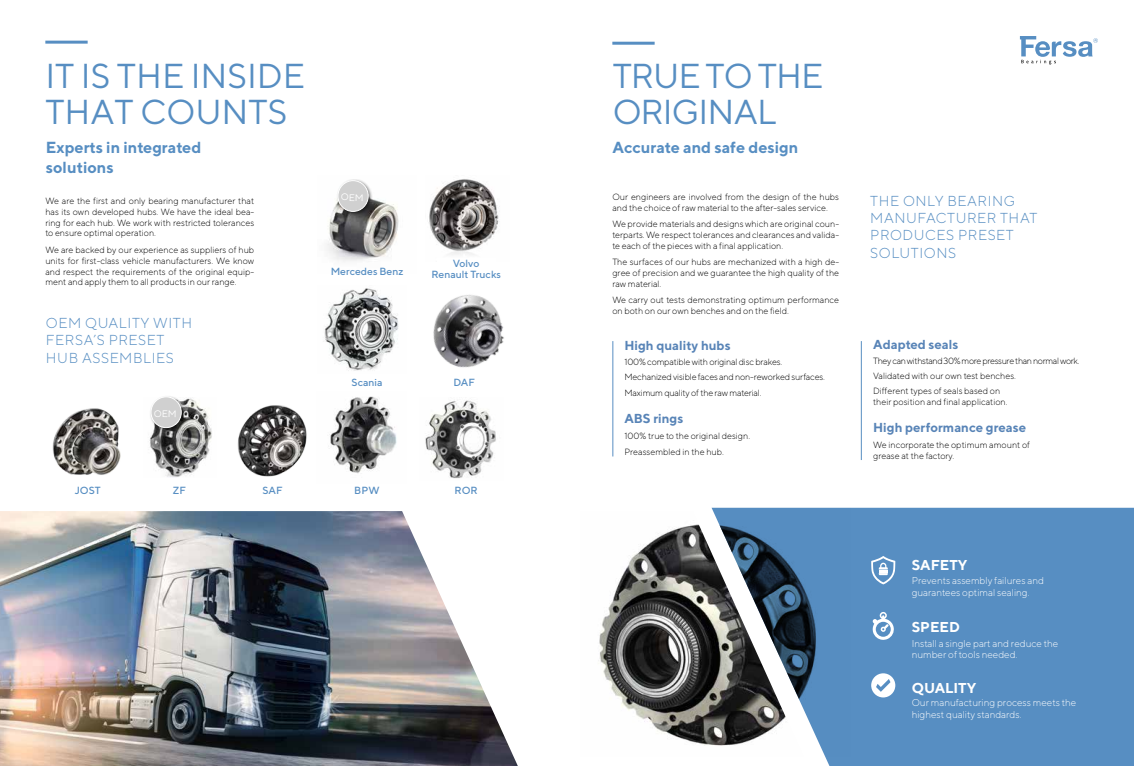
<style>
.page{position:relative;width:1134px;height:766px;background:#fff}
.page>*{position:absolute;margin:0;border:0;box-sizing:border-box;transform-origin:0 0}
.t1{font:34.6px/36px "TT Norms";color:#578ec2}
.t2{font:34.6px/36px "TT Norms";letter-spacing:-.025em;color:#578ec2}
.t3{font:700 16px/19.2px "TT Norms";color:#578ec2}
.t4{font:300 14.4px/17.3px "TT Norms";letter-spacing:.04em;color:#578ec2}
.t5{font:700 14.3px "TT Norms";color:#fff}
.t6{font:700 13px "TT Norms";color:#5884b7}
.t7{font:500 10.4px/11.5px "TT Norms";color:#578ec2;text-align:center}
.t8{font:300 9.9px/11.9px "TT Norms";color:#fff}
.t9{font:300 9px/10.8px "TT Norms";color:#000}
.t10{font:300 9px/15px "TT Norms";letter-spacing:-.02em;color:#000}
</style>
<div class="page">
<svg style="left:1020px;top:36px;width:78px;height:28px"></svg>
<div style="left:824px;top:507px;width:310px;height:258px;background:#578ec2"></div>
<img style="left:711px;top:507px;width:139px;height:248px">
<img style="left:0;top:511px;width:518px;height:254px">
<hr style="left:45px;top:41px;width:43px;height:3px;background:#578ec2">
<hr style="left:612px;top:42px;width:43px;height:3px;background:#578ec2">
<svg style="left:872px;top:611px;width:22px;height:28px"></svg>
<svg style="left:871px;top:556px;width:24px;height:28px"></svg>
<svg style="left:871px;top:673px;width:24px;height:24px"></svg>
<hr style="left:612px;top:341px;width:1px;height:115px;background:#578ec2">
<hr style="left:861px;top:341px;width:1px;height:119px;background:#578ec2">
<img style="left:598px;top:511px;width:210px;height:244px">
<img style="left:327px;top:199px;width:72px;height:63px">
<div style="left:336px;top:179px;width:37px;height:37px;background:#000;opacity:.5"></div>
<div style="left:338px;top:180px;width:30px;height:31px;background:#d0d0d0;border-radius:50%"></div>
<div style="left:337px;top:180px;width:32px;height:32px;border:1px solid #fff;border-radius:50%"></div>
<img style="left:330px;top:396px;width:67px;height:78px">
<img style="left:429px;top:179px;width:70px;height:63px">
<svg style="left:439px;top:242px;width:47px;height:13px"></svg>
<img style="left:324px;top:288px;width:75px;height:83px">
<img style="left:425px;top:400px;width:71px;height:79px">
<img style="left:433px;top:295px;width:71px;height:73px">
<img style="left:52px;top:408px;width:69px;height:67px">
<img style="left:149px;top:398px;width:63px;height:79px">
<div style="left:149px;top:395px;width:37px;height:37px;background:#000;opacity:.5"></div>
<div style="left:151px;top:396px;width:30px;height:31px;background:#d0d0d0;border-radius:50%"></div>
<div style="left:151px;top:396px;width:31px;height:32px;border:1px solid #fff;border-radius:50%"></div>
<img style="left:237px;top:405px;width:70px;height:72px">
<h1 class="t1" style="left:45px;top:57px;width:261px">IT IS THE INSIDE<br>THAT COUNTS</h1>
<h1 class="t2" style="left:612px;top:57px;width:212px">TRUE TO THE<br>ORIGINAL</h1>
<h2 class="t3" style="left:46px;top:138px;width:157px">Experts in integrated solutions</h2>
<h2 class="t3" style="left:612px;top:138px;width:187px">Accurate and safe design</h2>
<p class="t9" style="left:45px;top:195px;width:210px;text-align:justify">We are the first and only bearing manufacturer that has its own developed hubs. We have the ideal bea&shy;ring for each hub. We work with restricted tolerances to ensure optimal operation.</p>
<p class="t9" style="left:45px;top:244px;width:210px;text-align:justify">We are backed by our experience as suppliers of hub units for first-class vehicle manufacturers. We know and respect the requirements of the original equip&shy;ment and apply them to all products in our range.</p>
<h3 class="t4" style="left:46px;top:314px;width:148px">OEM QUALITY WITH<br>FERSA’S PRESET<br>HUB ASSEMBLIES</h3>
<p class="t7" style="left:75px;top:484px;width:27px">JOST</p>
<p class="t7" style="left:173px;top:484px;width:15px">ZF</p>
<p class="t7" style="left:262px;top:484px;width:22px">SAF</p>
<p class="t7" style="left:331px;top:265px;width:74px">Mercedes Benz</p>
<p class="t7" style="left:431px;top:257px;width:71px">Volvo<br>Renault Trucks</p>
<p class="t7" style="left:352px;top:376px;width:32px">Scania</p>
<p class="t7" style="left:453px;top:376px;width:23px">DAF</p>
<p class="t7" style="left:354px;top:484px;width:27px">BPW</p>
<p class="t7" style="left:454px;top:484px;width:25px">ROR</p>
<p class="t9" style="left:612px;top:191px;width:228px">Our engineers are involved from the design of the hubs and the choice of raw material to the after-sales service.</p>
<p class="t9" style="left:612px;top:218px;width:228px;text-align:justify">We provide materials and designs which are original coun&shy;terparts. We respect tolerances and clearances and valida&shy;te each of the pieces with a final application.</p>
<p class="t9" style="left:612px;top:256px;width:228px;text-align:justify">The surfaces of our hubs are mechanized with a high de&shy;gree of precision and we guarantee the high quality of the raw material.</p>
<p class="t9" style="left:612px;top:294px;width:228px">We carry out tests demonstrating optimum performance on both on our own benches and on the field.</p>
<h3 class="t6" style="left:624px;top:337px;width:108px">High quality hubs</h3>
<p class="t10" style="left:624px;top:354px;width:202px">100% compatible with original disc brakes.<br>Mechanized visible faces and non-reworked surfaces.<br>Maximum quality of the raw material.</p>
<h3 class="t6" style="left:624px;top:409px;width:60px">ABS rings</h3>
<p class="t9" style="left:624px;top:427px;width:127px;line-height:16.5px">100% true to the original design.<br>Preassembled in the hub.</p>
<h3 class="t4" style="left:870px;top:192px;width:169px">THE ONLY BEARING<br>MANUFACTURER THAT<br>PRODUCES PRESET<br>SOLUTIONS</h3>
<h3 class="t6" style="left:873px;top:336px;width:87px">Adapted seals</h3>
<p class="t9" style="left:873px;top:353px;width:208px;line-height:15px">They can withstand 30% more pressure than normal work.<br>Validated with our own test benches.<br>Different types of seals based on</p>
<p class="t9" style="left:873px;top:396px;width:136px">their position and final application.</p>
<h3 class="t6" style="left:873px;top:419px;width:155px">High performance grease</h3>
<p class="t9" style="left:873px;top:439px;width:158px">We incorporate the optimum amount of grease at the factory.</p>
<h3 class="t5" style="left:912px;top:555px;width:57px">SAFETY</h3>
<p class="t8" style="left:912px;top:574px;width:134px">Prevents assembly failures and guarantees optimal sealing.</p>
<h3 class="t5" style="left:912px;top:617px;width:50px">SPEED</h3>
<p class="t8" style="left:912px;top:636px;width:148px">Install a single part and reduce the number of tools needed.</p>
<h3 class="t5" style="left:912px;top:678px;width:66px">QUALITY</h3>
<p class="t8" style="left:912px;top:696px;width:166px">Our manufacturing process meets the highest quality standards.</p>
</div>
